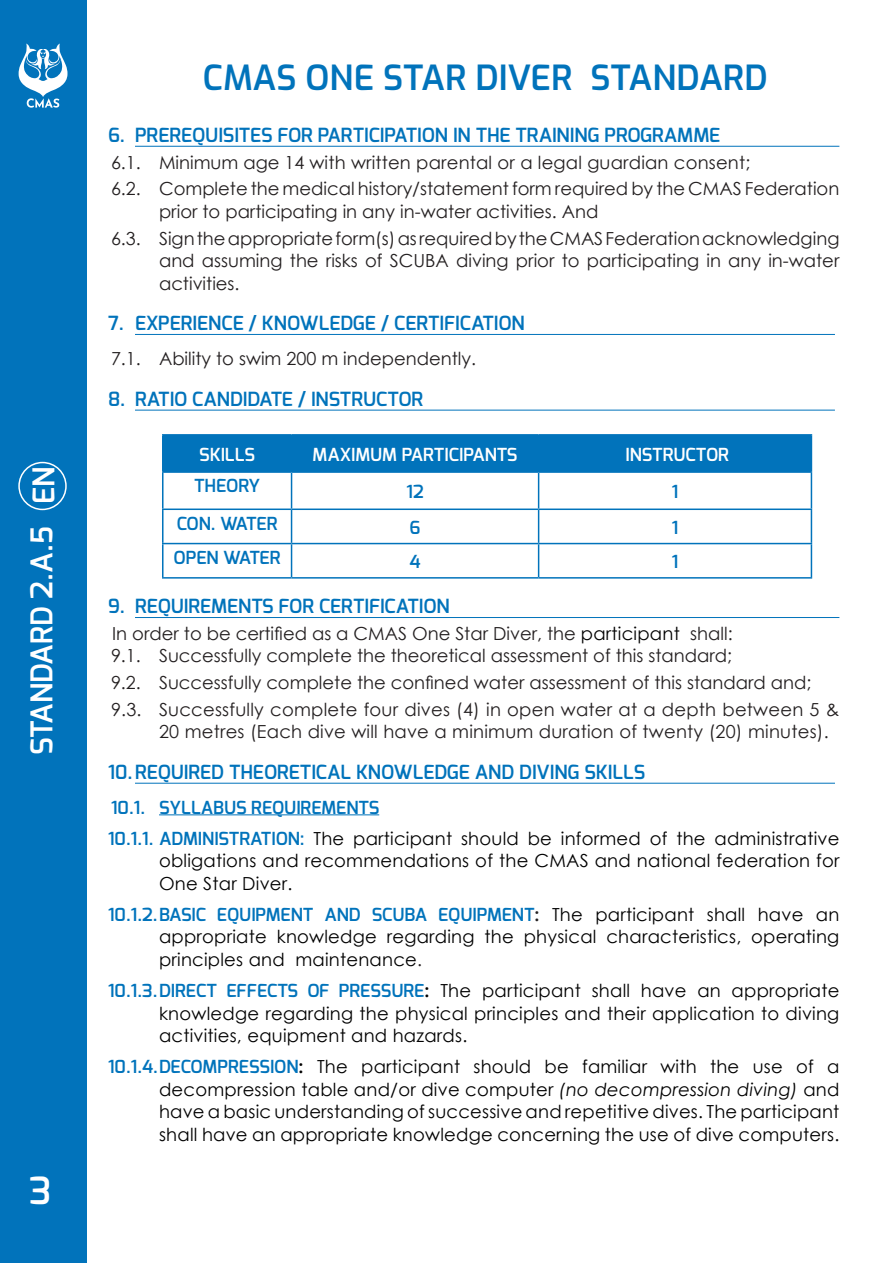
<style>
.page{position:relative;width:893px;height:1263px;background:#fff}
.page>*{position:absolute;margin:0;border:0;box-sizing:border-box;transform-origin:0 0}
.t1{font:600 37.5px "Exo";color:#fff}
.t2{font:600 34.5px "Exo";color:#0173bb}
.t3{font:600 30px "Exo";color:#fff}
.t4{font:600 19.5px "Exo";color:#0173bb}
.t5{font:18px/22.5px "Century Gothic";letter-spacing:.015em;color:#000;text-align:justify}
.TITRE_2{font:18px/22.5px "Century Gothic";color:#231f20}
.t6{font:600 18px "Exo";color:#0173bb}
.t7{font:600 18px "Exo";color:#fff}
.t8{font:600 18px "Exo";letter-spacing:-.025em;color:#0173bb}
.s1{color:#000}
.s2{font-family:"Exo";font-weight:600;color:#0173bb}
.s3{font-weight:700;color:#231f20}
.s4{color:#231f20}
.s5{font-weight:700}
.s6{font-style:italic}
</style>
<div class="page">
<div style="left:0;top:0;width:86px;height:1263px;background:#0173bb"></div>
<div style="left:18px;top:462px;width:49px;height:48px;border:2px solid #fff;border-radius:50%"></div>
<svg style="left:19px;top:44px;width:49px;height:64px"></svg>
<hr style="left:135px;top:146px;width:704px;height:1px;background:#0173bb">
<hr style="left:135px;top:334px;width:700px;height:1px;background:#0173bb">
<hr style="left:135px;top:410px;width:700px;height:1px;background:#0173bb">
<hr style="left:135px;top:617px;width:704px;height:1px;background:#0173bb">
<hr style="left:135px;top:783px;width:700px;height:1px;background:#0173bb">
<hr style="left:159px;top:814px;width:220px;height:1px;background:#0173bb">
<div style="left:164px;top:436px;width:647px;height:35px;background:#0173bb"></div>
<hr style="left:162px;top:471px;width:130px;height:2px;background:#0173bb">
<hr style="left:292px;top:471px;width:247px;height:2px;background:#0173bb">
<hr style="left:539px;top:471px;width:273px;height:2px;background:#0173bb">
<hr style="left:162px;top:508px;width:130px;height:2px;background:#0173bb">
<hr style="left:292px;top:508px;width:247px;height:2px;background:#0173bb">
<hr style="left:539px;top:508px;width:273px;height:2px;background:#0173bb">
<hr style="left:162px;top:543px;width:130px;height:1px;background:#0173bb">
<hr style="left:292px;top:543px;width:247px;height:1px;background:#0173bb">
<hr style="left:539px;top:543px;width:273px;height:1px;background:#0173bb">
<hr style="left:162px;top:577px;width:130px;height:2px;background:#0173bb">
<hr style="left:292px;top:577px;width:247px;height:2px;background:#0173bb">
<hr style="left:539px;top:577px;width:273px;height:2px;background:#0173bb">
<hr style="left:162px;top:434px;width:130px;height:2px;background:#0173bb">
<hr style="left:162px;top:436px;width:2px;height:35px;background:#0173bb">
<hr style="left:292px;top:434px;width:247px;height:2px;background:#0173bb">
<hr style="left:291px;top:436px;width:1px;height:35px;background:#0173bb">
<hr style="left:539px;top:434px;width:273px;height:2px;background:#0173bb">
<hr style="left:538px;top:436px;width:1px;height:35px;background:#0173bb">
<hr style="left:811px;top:436px;width:1px;height:35px;background:#0173bb">
<hr style="left:162px;top:473px;width:2px;height:35px;background:#0173bb">
<hr style="left:291px;top:473px;width:1px;height:35px;background:#0173bb">
<hr style="left:538px;top:473px;width:1px;height:35px;background:#0173bb">
<hr style="left:811px;top:473px;width:1px;height:35px;background:#0173bb">
<hr style="left:162px;top:510px;width:2px;height:33px;background:#0173bb">
<hr style="left:291px;top:510px;width:1px;height:33px;background:#0173bb">
<hr style="left:538px;top:510px;width:1px;height:33px;background:#0173bb">
<hr style="left:811px;top:510px;width:1px;height:33px;background:#0173bb">
<hr style="left:162px;top:544px;width:2px;height:33px;background:#0173bb">
<hr style="left:291px;top:544px;width:1px;height:33px;background:#0173bb">
<hr style="left:538px;top:544px;width:1px;height:33px;background:#0173bb">
<hr style="left:811px;top:544px;width:1px;height:33px;background:#0173bb">
<h3 class="t3" style="left:22px;top:755px;width:290px;rotate:-90deg">STANDARD 2.A.5 EN</h3>
<h1 class="t1" style="left:29px;top:1166px;width:24px">3</h1>
<h2 class="t2" style="left:203px;top:52px;width:566px">CMAS ONE STAR DIVER STANDARD</h2>
<p class="t4" style="left:108px;top:122px;width:614px">6. PREREQUISITES FOR PARTICIPATION IN THE TRAINING PROGRAMME</p>
<p class="TITRE_2" style="left:111px;top:150px;width:641px">6.1. Minimum age 14 with written parental or a legal guardian consent;</p>
<p class="TITRE_2" style="left:159px;top:177px;width:682px;text-indent:-48px">6.2. Complete the medical history/statement form required by the CMAS Federation prior to participating in any in-water activities. And</p>
<p class="TITRE_2" style="left:159px;top:226px;width:682px;text-align:justify;text-indent:-48px">6.3. Sign the appropriate form(s) as required by the CMAS Federation acknowledging and assuming the risks of SCUBA diving prior to participating in any in-water activities.</p>
<p class="t4" style="left:108px;top:310px;width:418px">7. EXPERIENCE / KNOWLEDGE / CERTIFICATION</p>
<p class="TITRE_2" style="left:111px;top:347px;width:367px">7.1. Ability to swim 200 m independently.</p>
<p class="t4" style="left:108px;top:386px;width:317px">8. RATIO CANDIDATE / INSTRUCTOR</p>
<p class="t7" style="left:199px;top:443px;width:58px">SKILLS</p>
<p class="t7" style="left:313px;top:443px;width:206px">MAXIMUM PARTICIPANTS</p>
<p class="t7" style="left:625px;top:443px;width:105px">INSTRUCTOR</p>
<p class="t6" style="left:194px;top:474px;width:68px">THEORY</p>
<p class="t6" style="left:406px;top:480px;width:19px">12</p>
<p class="t6" style="left:672px;top:480px;width:8px">1</p>
<p class="t8" style="left:177px;top:512px;width:102px">CON. WATER</p>
<p class="t6" style="left:410px;top:516px;width:13px">6</p>
<p class="t6" style="left:672px;top:516px;width:8px">1</p>
<p class="t6" style="left:174px;top:546px;width:109px">OPEN WATER</p>
<p class="t6" style="left:410px;top:550px;width:13px">4</p>
<p class="t6" style="left:672px;top:550px;width:8px">1</p>
<p class="t4" style="left:108px;top:593px;width:343px">9. REQUIREMENTS FOR CERTIFICATION</p>
<p class="TITRE_2" style="left:112px;top:622px;width:622px">In order to be certified as a CMAS One Star Diver, the <span class="s1">participant</span> shall:</p>
<p class="TITRE_2" style="left:111px;top:644px;width:623px">9.1. Successfully complete the theoretical assessment of this standard;</p>
<p class="TITRE_2" style="left:111px;top:671px;width:702px">9.2. Successfully complete the confined water assessment of this standard and;</p>
<p class="TITRE_2" style="left:159px;top:698px;width:682px;text-indent:-48px">9.3. Successfully complete four dives (4) in open water at a depth between 5 &amp;<br>20 metres (Each dive will have a minimum duration of twenty (20) minutes).</p>
<p class="t4" style="left:108px;top:759px;width:539px">10.REQUIRED THEORETICAL KNOWLEDGE AND DIVING SKILLS</p>
<p class="t6" style="left:111px;top:796px;width:270px">10.1. SYLLABUS REQUIREMENTS</p>
<p class="t5" style="left:159px;top:827px;width:682px;text-indent:-51px"><span class="s2">10.1.1. ADMINISTRATION:</span> The participant should be informed of the administrative obligations and recommendations of the CMAS and national federation for One Star Diver.</p>
<p class="t5" style="left:159px;top:903px;width:682px;text-indent:-51px"><span class="s2">10.1.2.BASIC EQUIPMENT AND SCUBA EQUIPMENT</span><span class="s3">:</span> The participant shall have an appropriate knowledge regarding the physical characteristics, operating principles and maintenance<span class="s4">.</span></p>
<p class="t5" style="left:159px;top:979px;width:682px;text-indent:-51px"><span class="s2">10.1.3.DIRECT EFFECTS OF PRESSURE</span><span class="s5">:</span> The participant shall have an appropriate knowledge regarding the physical principles and their application to diving activities, equipment and hazards.</p>
<p class="t5" style="left:159px;top:1055px;width:682px;text-indent:-51px"><span class="s2">10.1.4.DECOMPRESSION</span><span class="s5">:</span> The participant should be familiar with the use of a decompression table and/or dive computer <span class="s6">(no decompression diving)</span> and have a basic understanding of successive and repetitive dives. The participant shall have an appropriate knowledge concerning the use of dive computers.</p>
</div>
